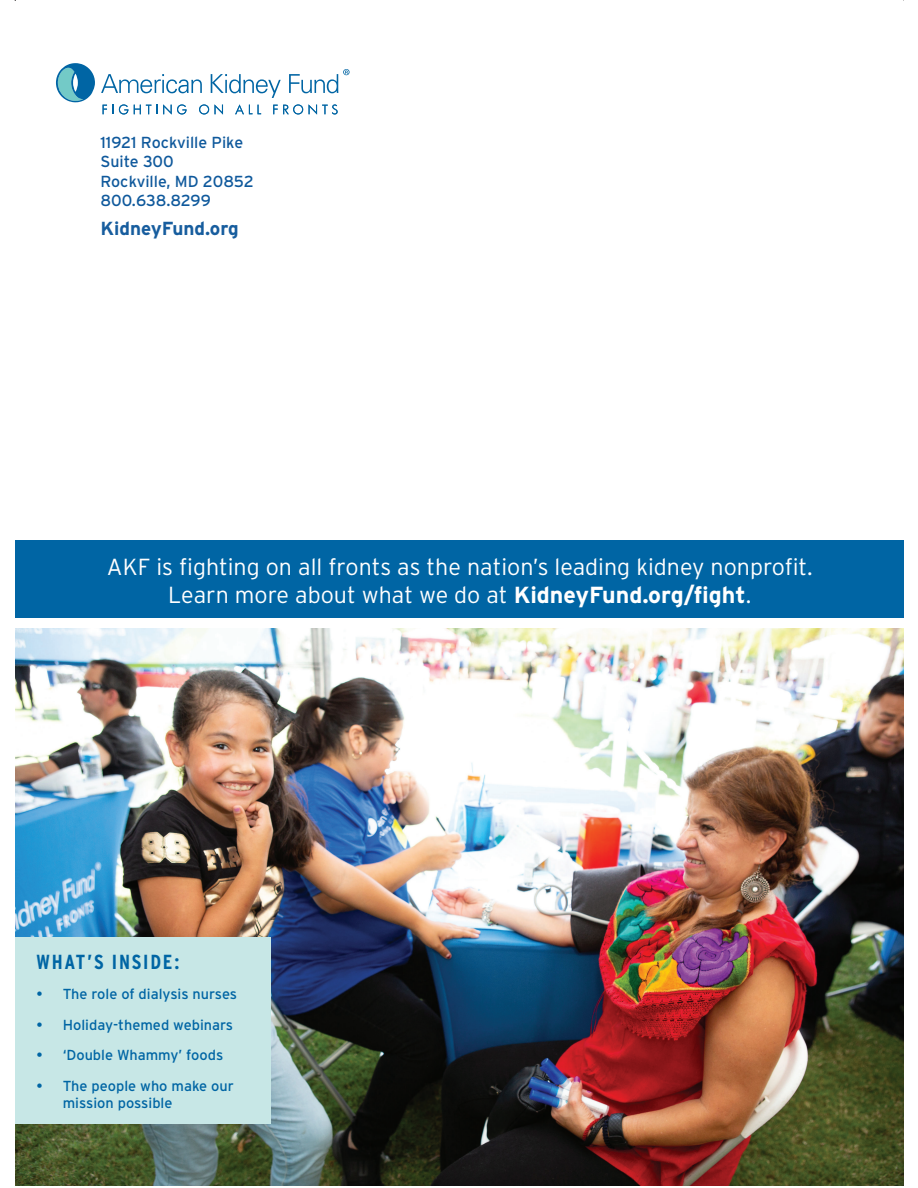
<style>
.page{position:relative;width:918px;height:1188px;background:#fff}
.page>*{position:absolute;margin:0;border:0;box-sizing:border-box;transform-origin:0 0}
.t1{font:300 23.25px/27.9px "Interstate";color:#fff;text-align:center}
.t2{font:700 condensed 20.4px "Interstate";letter-spacing:.085em;color:#0065a4}
.t3{font:700 18.9px "Interstate";color:#175d9e}
.t4{font:16.05px/19.2px "Interstate";color:#0f599c}
.t5{font:14.55px/17.4px "Interstate";color:#0065a4}
.s1{font-weight:700}
</style>
<div class="page">
<svg style="left:101px;top:74px;width:101px;height:19px"></svg>
<svg style="left:211px;top:74px;width:70px;height:24px"></svg>
<svg style="left:289px;top:69px;width:61px;height:24px"></svg>
<svg style="left:56px;top:63px;width:39px;height:39px"></svg>
<svg style="left:103px;top:104px;width:25px;height:10px"></svg>
<svg style="left:134px;top:105px;width:23px;height:9px"></svg>
<svg style="left:163px;top:104px;width:24px;height:11px"></svg>
<svg style="left:199px;top:104px;width:24px;height:11px"></svg>
<svg style="left:235px;top:104px;width:26px;height:10px"></svg>
<svg style="left:273px;top:104px;width:30px;height:10px"></svg>
<svg style="left:309px;top:104px;width:29px;height:11px"></svg>
<img style="left:15px;top:629px;width:889px;height:557px">
<div style="left:15px;top:937px;width:255px;height:187px;background:#c7e7e6"></div>
<div style="left:15px;top:541px;width:889px;height:77px;background:#0065a4"></div>
<p class="t4" style="left:101px;top:134px;width:155px">11921 Rockville Pike<br>Suite 300<br>Rockville, MD 20852<br>800.638.8299</p>
<p class="t3" style="left:101px;top:221px;width:140px">KidneyFund.org</p>
<p class="t1" style="left:107px;top:555px;width:707px">AKF is fighting on all fronts as the nation’s leading kidney nonprofit.<br>Learn more about what we do at <span class="s1">KidneyFund.org/fight</span>.</p>
<p class="t2" style="left:37px;top:955px;width:144px">WHAT’S INSIDE:</p>
<p class="t5" style="left:37px;top:987px;width:202px">• The role of dialysis nurses</p>
<p class="t5" style="left:37px;top:1017px;width:198px">• Holiday-themed webinars</p>
<p class="t5" style="left:37px;top:1048px;width:188px">• ‘Double Whammy’ foods</p>
<p class="t5" style="left:63px;top:1078px;width:173px;text-indent:-26px">• The people who make our mission possible</p>
</div>
